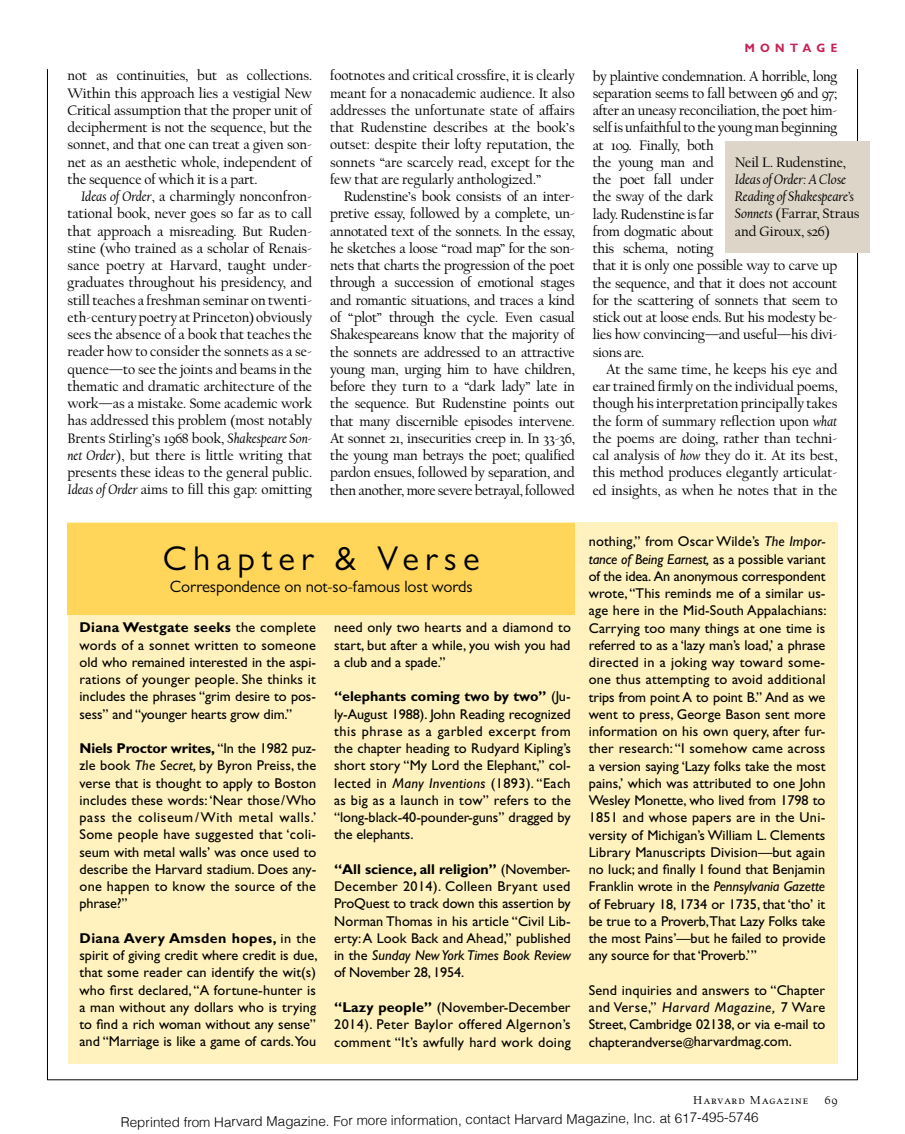
<style>
.page{position:relative;width:905px;height:1134px;background:#fff}
.page>*{position:absolute;margin:0;border:0;box-sizing:border-box;transform-origin:0 0}
.t1{font:34.5px "Gill Sans MT Std";letter-spacing:.18em;color:#000}
.t2{font:16.5px "Gill Sans MT Std";letter-spacing:-.005em;color:#000}
.t3{font:14.25px/17.2px "Cal Harvard";letter-spacing:-.02em;color:#000;text-align:justify}
.t4{font:14.25px/17.2px "Gill Sans Std";letter-spacing:-.005em;color:#000;text-align:justify}
.t5{font:italic 14.25px/17.2px "Cal Harvard";letter-spacing:-.005em;color:#000}
.t6{font:300 13.5px "Helvetica";letter-spacing:-.01em;color:#000}
.t7{font:12px "Cal Harvard";letter-spacing:.1em;color:#000}
.t8{font:700 12px "Gill Sans Display";letter-spacing:.42em;color:#c82254}
.s1{font-style:italic}
.s2{font-style:normal}
.s3{font-weight:700}
.s4{font-size:11.25px}
</style>
<div class="page">
<hr style="left:47px;top:69px;width:1px;height:1011px;background:#000">
<hr style="left:857px;top:69px;width:1px;height:1011px;background:#000">
<hr style="left:47px;top:1080px;width:810px;height:1px;background:#000">
<div style="left:68px;top:522px;width:769px;height:542px;background:#fff2be"></div>
<div style="left:68px;top:523px;width:507px;height:92px;background:#ffd65a"></div>
<div style="left:725px;top:141px;width:145px;height:112px;background:#ddd5c7"></div>
<p class="t3" style="left:68px;top:68px;width:246px">not as continuities, but as collections.<br>Within this approach lies a vestigial New Critical assumption that the proper unit of decipherment is not the sequence, but the sonnet, and that one can treat a given son&shy;net as an aesthetic whole, independent of the sequence of which it is a part.</p>
<p class="t3" style="left:68px;top:189px;width:246px;text-indent:13px"><span class="s1">Ideas of Order</span>, a charmingly nonconfron&shy;tational book, never goes so far as to call that approach a misreading. But Ruden&shy;stine (who trained as a scholar of Renais&shy;sance poetry at Harvard, taught under&shy;graduates throughout his presidency, and still teaches a freshman seminar on twenti&shy;eth-century poetry at Princeton) obviously sees the absence of a book that teaches the reader how to consider the sonnets as a se&shy;quence—to see the joints and beams in the thematic and dramatic architecture of the work—as a mistake. Some academic work has addressed this problem (most notably Brents Stirling’s 1968 book, <span class="s1">Shakespeare Son&shy;net Order</span>), but there is little writing that presents these ideas to the general public.<br><span class="s1">Ideas of Order</span> aims to fill this gap: omitting</p>
<p class="t3" style="left:330px;top:68px;width:246px">footnotes and critical crossfire, it is clearly meant for a nonacademic audience. It also addresses the unfortunate state of affairs that Rudenstine describes at the book’s outset: despite their lofty reputation, the sonnets “are scarcely read, except for the few that are regularly anthologized.”</p>
<p class="t3" style="left:330px;top:189px;width:246px;text-indent:13px">Rudenstine’s book consists of an inter&shy;pretive essay, followed by a complete, un&shy;annotated text of the sonnets. In the essay, he sketches a loose “road map” for the son&shy;nets that charts the progression of the poet through a succession of emotional stages and romantic situations, and traces a kind of “plot” through the cycle. Even casual Shakespeareans know that the majority of the sonnets are addressed to an attractive young man, urging him to have children, before they turn to a “dark lady” late in the sequence. But Rudenstine points out that many discernible episodes intervene.<br>At sonnet 21, insecurities creep in. In 33-36, the young man betrays the poet; qualified pardon ensues, followed by separation, and then another, more severe betrayal, followed</p>
<p class="t8" style="left:744px;top:41px;width:94px">MONTAGE</p>
<p class="t3" style="left:592px;top:68px;width:246px;text-align:left">by plaintive condemnation. A horrible, long separation seems to fall between 96 and 97; after an uneasy reconciliation, the poet him&shy;self is unfaithful to the young man beginning at 109. Finally, both<br>the young man and<br>the poet fall under<br>the sway of the dark<br>lady. Rudenstine is far<br>from dogmatic about<br>this schema, noting<br>that it is only one possible way to carve up the sequence, and that it does not account for the scattering of sonnets that seem to stick out at loose ends. But his modesty be&shy;lies how convincing—and useful—his divi&shy;sions are.</p>
<p class="t3" style="left:592px;top:361px;width:246px;text-indent:13px">At the same time, he keeps his eye and ear trained firmly on the individual poems, though his interpretation principally takes the form of summary reflection upon <span class="s1">what </span>the poems are doing, rather than techni&shy;cal analysis of <span class="s1">how</span> they do it. At its best, this method produces elegantly articulat&shy;ed insights, as when he notes that in the</p>
<p class="t3" style="left:734px;top:154px;width:113px">Neil L. Rudenstine,</p>
<p class="t5" style="left:734px;top:171px;width:126px">Ideas of Order: A Close<br>Reading of Shakespeare’s<br>Sonnets <span class="s2">(Farrar, Straus and Giroux, $26)</span></p>
<h1 class="t1" style="left:163px;top:538px;width:318px">Chapter &amp; Verse</h1>
<p class="t2" style="left:170px;top:577px;width:304px">Correspondence on not-so-famous lost words</p>
<p class="t4" style="left:80px;top:619px;width:238px"><span class="s3">Diana Westgate seeks</span> the complete words of a sonnet written to someone old who remained interested in the aspi&shy;rations of younger people. She thinks it includes the phrases “grim desire to pos&shy;sess” and “younger hearts grow dim.”</p>
<p class="t4" style="left:80px;top:740px;width:238px"><span class="s3">Niels Proctor writes,</span> “In the 1982 puz&shy;zle book <span class="s1">The Secret,</span> by Byron Preiss, the verse that is thought to apply to Boston includes these words: ‘Near those/Who pass the coliseum/With metal walls.’ Some people have suggested that ‘coli&shy;seum with metal walls’ was once used to describe the Harvard stadium. Does any&shy;one happen to know the source of the phrase?”</p>
<p class="t4" style="left:80px;top:930px;width:239px"><span class="s3">Diana Avery Amsden hopes,</span> in the spirit of giving credit where credit is due, that some reader can identify the wit(s) who first declared, “A fortune-hunter is a man without any dollars who is trying to find a rich woman without any sense” and “Marriage is like a game of cards.You</p>
<p class="t4" style="left:334px;top:619px;width:238px">need only two hearts and a diamond to start, but after a while, you wish you had a club and a spade.”</p>
<p class="t4" style="left:334px;top:688px;width:238px"><span class="s3">“elephants coming two by two”</span> (Ju&shy;ly-August 1988). John Reading recognized this phrase as a garbled excerpt from the chapter heading to Rudyard Kipling’s short story “My Lord the Elephant,” col&shy;lected in <span class="s1">Many Inventions</span> (1893). “Each as big as a launch in tow” refers to the “long-black-40-pounder-guns” dragged by the elephants.</p>
<p class="t4" style="left:334px;top:861px;width:238px"><span class="s3">“All science, all religion”</span> (November-December 2014). Colleen Bryant used ProQuest to track down this assertion by Norman Thomas in his article “Civil Lib&shy;erty: A Look Back and Ahead,” published in the <span class="s1">Sunday New York Times Book Review </span>of November 28, 1954.</p>
<p class="t4" style="left:334px;top:999px;width:238px"><span class="s3">“Lazy people”</span> (November-December 2014). Peter Baylor offered Algernon’s comment “It’s awfully hard work doing</p>
<p class="t4" style="left:589px;top:533px;width:239px">nothing,” from Oscar Wilde’s <span class="s1">The Impor&shy;tance of Being Earnest,</span> as a possible variant of the idea. An anonymous correspondent wrote, “This reminds me of a similar us&shy;age here in the Mid-South Appalachians:<br>Carrying too many things at one time is referred to as a ‘lazy man’s load,’ a phrase directed in a joking way toward some&shy;one thus attempting to avoid additional trips from point A to point B.” And as we went to press, George Bason sent more information on his own query, after fur&shy;ther research: “I somehow came across a version saying ‘Lazy folks take the most pains,’ which was attributed to one John Wesley Monette, who lived from 1798 to 1851 and whose papers are in the Uni&shy;versity of Michigan’s William L. Clements Library Manuscripts Division—but again no luck; and finally I found that Benjamin Franklin wrote in the <span class="s1">Pennsylvania Gazette </span>of February 18, 1734 or 1735, that ‘tho’ it be true to a Proverb,That Lazy Folks take the most Pains’—but he failed to provide any source for that ‘Proverb.’”</p>
<p class="t4" style="left:589px;top:982px;width:238px">Send inquiries and answers to “Chapter and Verse,” <span class="s1">Harvard Magazine,</span> 7 Ware Street, Cambridge 02138, or via e-mail to chapterandverse<span class="s4">@</span>harvardmag.com.</p>
<p class="t7" style="left:693px;top:1094px;width:116px">Harvard Magazine</p>
<p class="t7" style="left:824px;top:1094px;width:14px">69</p>
<p class="t6" style="left:121px;top:1114px;width:639px">Reprinted from Harvard Magazine. For more information, contact Harvard Magazine, Inc. at 617-495-5746</p>
</div>
